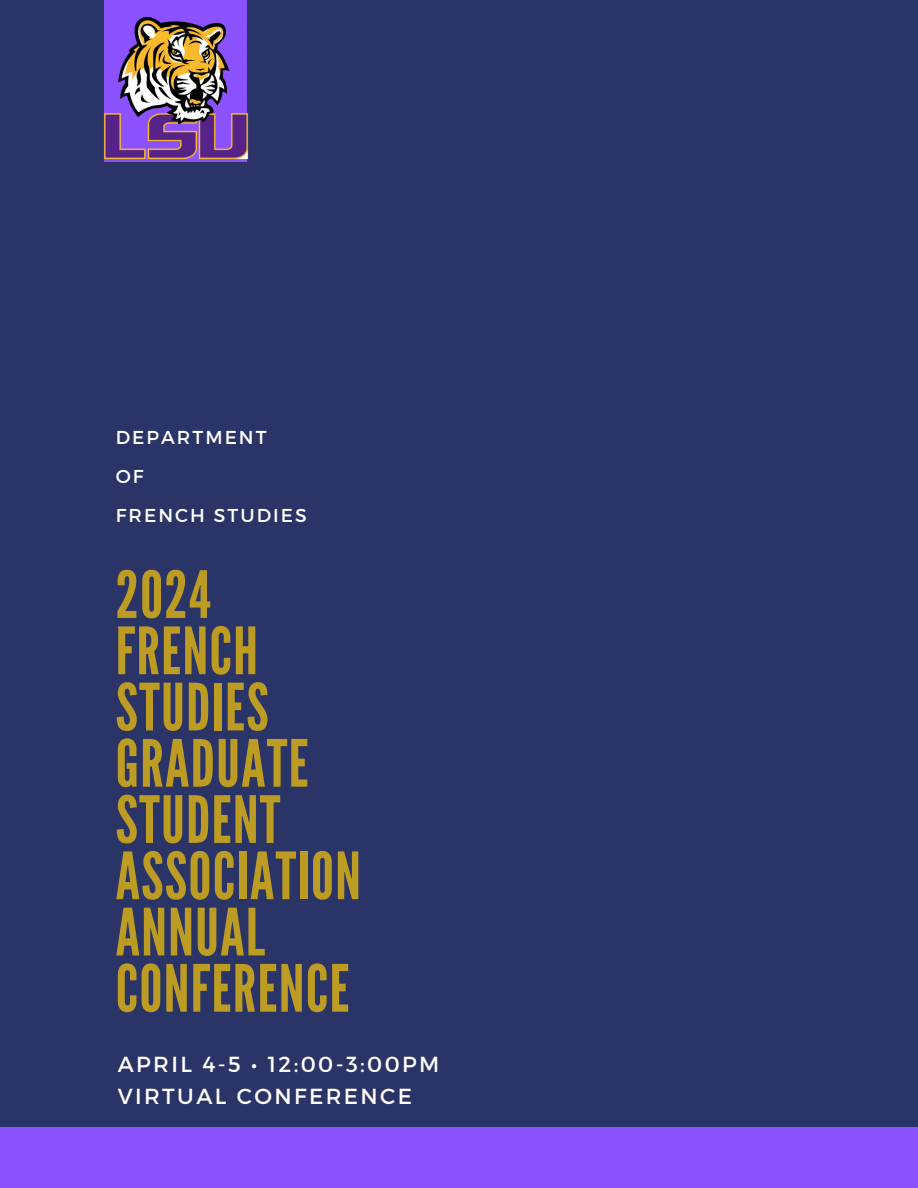
<style>
.page{position:relative;width:918px;height:1188px;background:#2b3467}
.page>*{position:absolute;margin:0;border:0;box-sizing:border-box;transform-origin:0 0}
.t1{font:64.95px/56.2px "League Gothic";letter-spacing:.02em;color:#bc9c22}
.t2{font:21.75px/31.8px "Montserrat";letter-spacing:.11em;color:#fff}
.t3{font:18.6px "Montserrat";letter-spacing:.11em;color:#fff}
</style>
<div class="page">
<div style="left:0;top:1127px;width:918px;height:61px;background:#8c52ff"></div>
<div style="left:105px;top:0;width:142px;height:162px;background:#8c52ff"></div>
<img style="left:104px;top:15px;width:144px;height:145px">
<p class="t3" style="left:116px;top:425px;width:152px">DEPARTMENT</p>
<p class="t3" style="left:116px;top:464px;width:29px">OF</p>
<p class="t3" style="left:116px;top:504px;width:193px">FRENCH STUDIES</p>
<p class="t1" style="left:116px;top:568px;width:247px">2024<br>FRENCH<br>STUDIES<br>GRADUATE<br>STUDENT<br>ASSOCIATION<br>ANNUAL<br>CONFERENCE</p>
<p class="t2" style="left:118px;top:1048px;width:323px">APRIL 4-5 • 12:00-3:00PM<br>VIRTUAL CONFERENCE</p>
</div>
